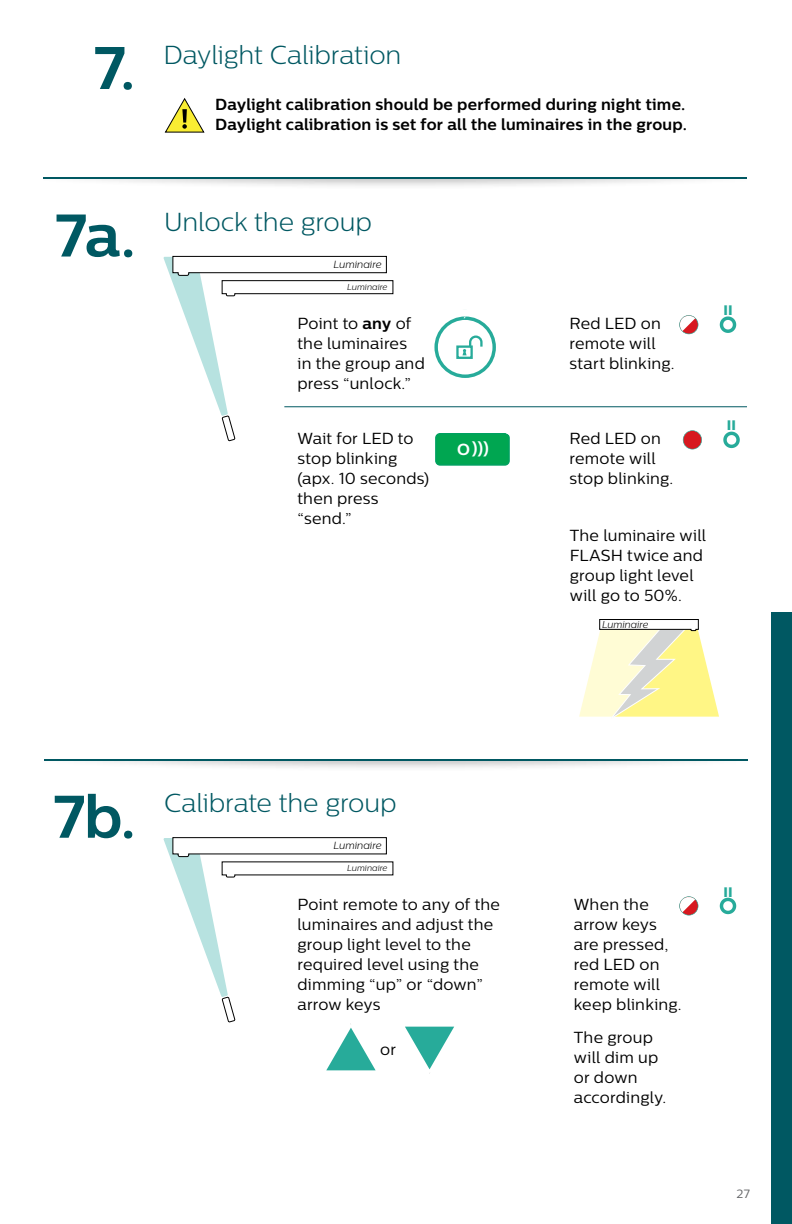
<style>
.page{position:relative;width:792px;height:1224px;background:#fff}
.page>*{position:absolute;margin:0;border:0;box-sizing:border-box;transform-origin:0 0}
.t1{font:700 60px "Centrale Sans";color:#005862}
.t2{font:300 26px "Centrale Sans";letter-spacing:-.005em;color:#005862}
.t3{font:16px/20px "Centrale Sans";letter-spacing:.01em;color:#000}
.t4{font:700 16px/20px "Centrale Sans";letter-spacing:.01em;color:#000}
.t5{font:700 16px "Centrale Sans";color:#fff}
.t6{font:13.8px "Centrale Sans X Bold";color:#27ab9a}
.t7{font:12px "Centrale Sans";color:#636466}
.t8{font:italic 300 10.4px "Centrale Sans";color:#000}
.t9{font:italic 300 10px "Centrale Sans";color:#000}
.t10{font:italic 300 8.6px "Centrale Sans";color:#000}
.s1{font-weight:700}
</style>
<div class="page">
<div style="left:772px;top:612px;width:20px;height:612px;background:#005862"></div>
<svg style="left:164px;top:98px;width:41px;height:35px"></svg>
<svg style="left:163px;top:256px;width:231px;height:185px"></svg>
<svg style="left:434px;top:316px;width:62px;height:62px"></svg>
<div style="left:436px;top:434px;width:73px;height:31px;background:#00a651;border-radius:4px"></div>
<div style="left:435px;top:433px;width:75px;height:33px;border:2px solid #00a160;border-radius:4px"></div>
<svg style="left:719px;top:316px;width:18px;height:17px"></svg>
<svg style="left:679px;top:315px;width:19px;height:19px"></svg>
<svg style="left:719px;top:897px;width:18px;height:18px"></svg>
<svg style="left:679px;top:896px;width:19px;height:19px"></svg>
<svg style="left:723px;top:431px;width:17px;height:18px"></svg>
<svg style="left:683px;top:430px;width:19px;height:19px"></svg>
<hr style="left:284px;top:406px;width:463px;height:1px;background:#005862">
<svg style="left:579px;top:619px;width:140px;height:98px"></svg>
<svg style="left:163px;top:837px;width:291px;height:234px"></svg>
<div style="left:22px;top:165px;width:745px;height:25px;background:#000;opacity:.3"></div>
<hr style="left:42px;top:177px;width:705px;height:2px;background:#005862">
<div style="left:21px;top:158px;width:744px;height:20px;background:#fff"></div>
<div style="left:747px;top:141px;width:19px;height:72px;background:#fff"></div>
<div style="left:21px;top:141px;width:22px;height:72px;background:#fff"></div>
<div style="left:24px;top:747px;width:743px;height:25px;background:#000;opacity:.3"></div>
<hr style="left:43px;top:759px;width:705px;height:2px;background:#005862">
<div style="left:22px;top:740px;width:744px;height:20px;background:#fff"></div>
<div style="left:748px;top:723px;width:19px;height:72px;background:#fff"></div>
<div style="left:22px;top:723px;width:22px;height:72px;background:#fff"></div>
<h1 class="t1" style="left:93px;top:32px;width:44px">7.</h1>
<h2 class="t2" style="left:164px;top:40px;width:239px">Daylight Calibration</h2>
<p class="t4" style="left:215px;top:94px;width:473px">Daylight calibration should be performed during night time.<br>Daylight calibration is set for all the luminaires in the group.</p>
<h1 class="t1" style="left:55px;top:199px;width:83px">7a.</h1>
<h2 class="t2" style="left:164px;top:207px;width:209px">Unlock the group</h2>
<p class="t8" style="left:333px;top:258px;width:50px">Luminaire</p>
<p class="t10" style="left:347px;top:282px;width:42px">Luminaire</p>
<p class="t3" style="left:297px;top:313px;width:129px">Point to <span class="s1">any</span> of the luminaires in the group and press “unlock.”</p>
<p class="t3" style="left:297px;top:428px;width:133px">Wait for LED to stop blinking (apx. 10 seconds) then press “send.”</p>
<p class="t5" style="left:457px;top:438px;width:33px">O)))</p>
<p class="t3" style="left:570px;top:313px;width:107px">Red LED on remote will start blinking.</p>
<p class="t6" style="left:723px;top:302px;width:11px">II</p>
<p class="t3" style="left:570px;top:428px;width:105px">Red LED on remote will stop blinking.</p>
<p class="t3" style="left:570px;top:525px;width:138px">The luminaire will<br>FLASH twice and group light level will go to 50%.</p>
<p class="t9" style="left:602px;top:618px;width:48px">Luminaire</p>
<p class="t6" style="left:727px;top:417px;width:11px">II</p>
<h1 class="t1" style="left:53px;top:780px;width:85px">7b.</h1>
<h2 class="t2" style="left:164px;top:788px;width:234px">Calibrate the group</h2>
<p class="t8" style="left:333px;top:839px;width:50px">Luminaire</p>
<p class="t10" style="left:347px;top:863px;width:42px">Luminaire</p>
<p class="t3" style="left:297px;top:894px;width:204px">Point remote to any of the luminaires and adjust the group light level to the required level using the dimming “up” or “down” arrow keys</p>
<p class="t3" style="left:380px;top:1039px;width:17px">or</p>
<p class="t3" style="left:574px;top:894px;width:109px">When the arrow keys are pressed, red LED on remote will keep blinking.</p>
<p class="t3" style="left:574px;top:1027px;width:94px">The group will dim up or down accordingly.</p>
<p class="t6" style="left:723px;top:883px;width:11px">II</p>
<p class="t7" style="left:737px;top:1187px;width:15px">27</p>
</div>
